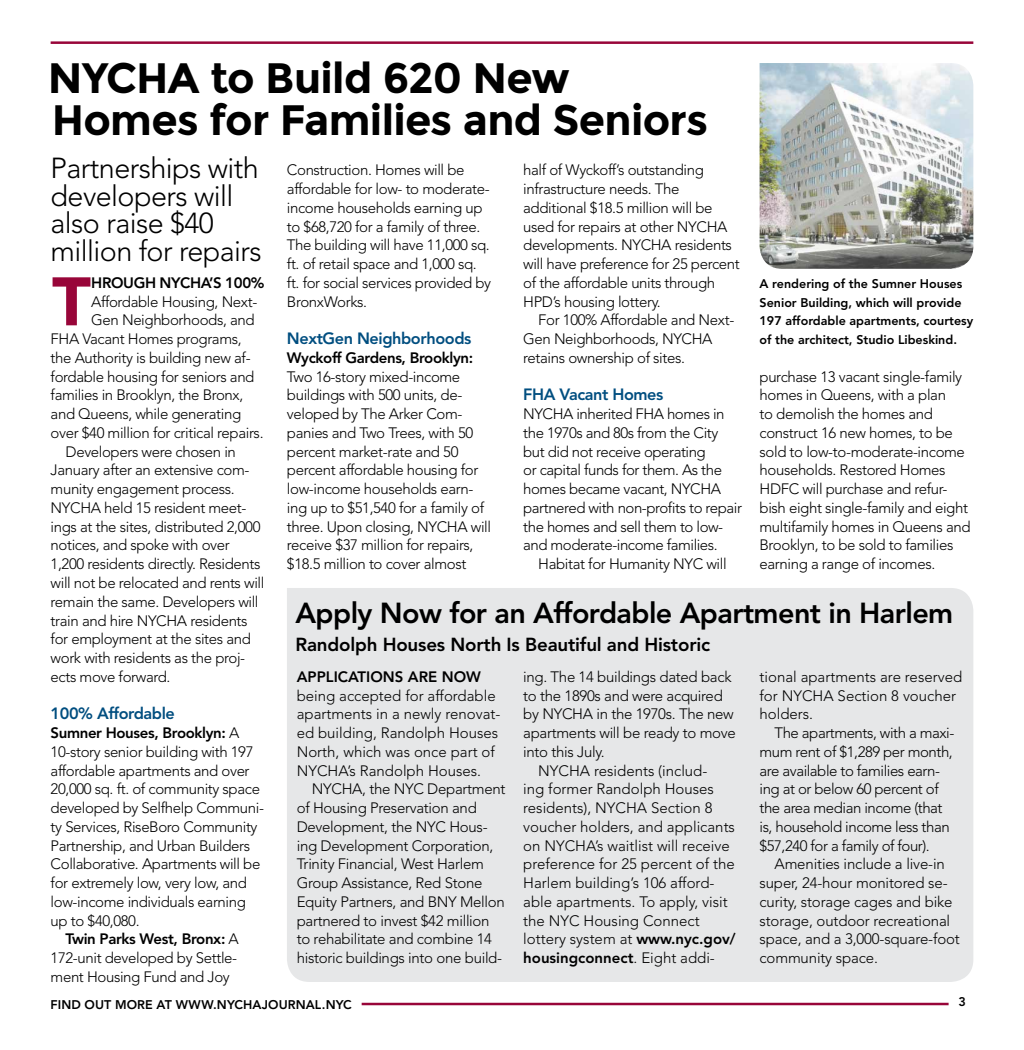
<style>
.page{position:relative;width:1024px;height:1050px;background:#fff}
.page>*{position:absolute;margin:0;border:0;box-sizing:border-box;transform-origin:0 0}
.t1{font:700 68.62px "Montserrat";color:#980539}
.t2{font:700 42.5px/42.5px "Montserrat";letter-spacing:-.015em;color:#000}
.t3{font:300 28.75px/27.5px "Avenir LT Std";letter-spacing:-.02em;color:#000}
.t4{font:800 28.75px "Avenir LT Std";letter-spacing:-.02em;color:#000}
.t5{font:800 18.75px "Avenir LT Std";letter-spacing:-.01em;color:#000}
.t6{font:800 16.25px "Avenir LT Std";letter-spacing:-.025em;color:#004e80}
.t7{font:300 15px/18.8px "Avenir LT Std";letter-spacing:-.025em;color:#000}
.t8{font:300 15px/18.8px "Avenir LT Std";color:#000}
.t9{font:800 15px "Avenir LT Std";letter-spacing:-.025em;color:#000}
.t10{font:800 15px "Avenir LT Std";color:#000}
.t11{font:800 12.5px/18.8px "Avenir LT Std";color:#000}
.s1{font-weight:300}
.s2{font-weight:800}
</style>
<div class="page">
<hr style="left:362px;top:1002px;width:586px;height:3px;background:#980539">
<hr style="left:51px;top:41px;width:922px;height:3px;background:#980539">
<img style="left:759px;top:63px;width:214px;height:206px">
<div style="left:287px;top:588px;width:686px;height:393px;background:#e6e7e8"></div>
<h2 class="t2" style="left:48px;top:56px;width:662px">NYCHA to Build 620 New<br>Homes for Families and Seniors</h2>
<h3 class="t3" style="left:51px;top:155px;width:213px">Partnerships with developers will also raise $40 million for repairs</h3>
<h1 class="t1" style="left:51px;top:260px;width:43px">T</h1>
<p class="t9" style="left:91px;top:274px;width:175px">HROUGH NYCHA’S 100%</p>
<p class="t7" style="left:523px;top:161px;width:218px">half of Wyckoff’s outstanding infrastructure needs. The additional $18.5 million will be used for repairs at other NYCHA developments. NYCHA residents will have preference for 25 percent of the affordable units through<br>HPD’s housing lottery.</p>
<p class="t7" style="left:523px;top:311px;width:213px;text-indent:15px">For 100% Affordable and Next-<br>Gen Neighborhoods, NYCHA retains ownership of sites.</p>
<p class="t6" style="left:523px;top:385px;width:142px">FHA Vacant Homes</p>
<p class="t7" style="left:523px;top:404px;width:220px">NYCHA inherited FHA homes in the 1970s and 80s from the City but did not receive operating<br>or capital funds for them. As the homes became vacant, NYCHA partnered with non-profits to repair the homes and sell them to low&shy;and moderate-income families.</p>
<p class="t7" style="left:538px;top:554px;width:190px">Habitat for Humanity NYC will</p>
<p class="t7" style="left:287px;top:161px;width:206px">Construction. Homes will be affordable for low- to moderate&shy;income households earning up to $68,720 for a family of three.<br>The building will have 11,000 sq. ft. of retail space and 1,000 sq. ft. for social services provided by<br>BronxWorks.</p>
<p class="t6" style="left:287px;top:329px;width:186px">NextGen Neighborhoods</p>
<p class="t9" style="left:287px;top:349px;width:188px">Wyckoff Gardens, Brooklyn:</p>
<p class="t7" style="left:287px;top:367px;width:206px">Two 16-story mixed-income buildings with 500 units, de&shy;veloped by The Arker Com&shy;panies and Two Trees, with 50 percent market-rate and 50 percent affordable housing for low-income households earn&shy;ing up to $51,540 for a family of three. Upon closing, NYCHA will receive $37 million for repairs, $18.5 million to cover almost</p>
<p class="t11" style="left:759px;top:274px;width:215px">A rendering of the Sumner Houses Senior Building, which will provide 197 affordable apartments, courtesy of the architect, Studio Libeskind.</p>
<p class="t7" style="left:91px;top:292px;width:168px">Affordable Housing, Next-</p>
<p class="t7" style="left:91px;top:311px;width:165px">Gen Neighborhoods, and</p>
<p class="t7" style="left:51px;top:329px;width:193px">FHA Vacant Homes programs,</p>
<p class="t7" style="left:51px;top:348px;width:201px">the Authority is building new af-</p>
<p class="t7" style="left:51px;top:367px;width:205px">fordable housing for seniors and</p>
<p class="t7" style="left:51px;top:386px;width:194px">families in Brooklyn, the Bronx,</p>
<p class="t7" style="left:51px;top:404px;width:192px">and Queens, while generating</p>
<p class="t7" style="left:51px;top:423px;width:214px">over $40 million for critical repairs.</p>
<p class="t7" style="left:66px;top:442px;width:172px">Developers were chosen in</p>
<p class="t7" style="left:51px;top:461px;width:200px">January after an extensive com-</p>
<p class="t7" style="left:51px;top:479px;width:186px">munity engagement process.</p>
<p class="t7" style="left:51px;top:498px;width:197px">NYCHA held 15 resident meet-</p>
<p class="t7" style="left:51px;top:517px;width:211px">ings at the sites, distributed 2,000</p>
<p class="t7" style="left:51px;top:536px;width:181px">notices, and spoke with over</p>
<p class="t7" style="left:51px;top:554px;width:211px">1,200 residents directly. Residents</p>
<p class="t7" style="left:51px;top:573px;width:215px">will not be relocated and rents will</p>
<p class="t7" style="left:51px;top:592px;width:209px">remain the same. Developers will</p>
<p class="t7" style="left:51px;top:611px;width:198px">train and hire NYCHA residents</p>
<p class="t7" style="left:51px;top:629px;width:202px">for employment at the sites and</p>
<p class="t7" style="left:51px;top:648px;width:196px">work with residents as the proj-</p>
<p class="t7" style="left:51px;top:667px;width:121px">ects move forward.</p>
<p class="t6" style="left:51px;top:704px;width:126px">100% Affordable</p>
<p class="t9" style="left:51px;top:724px;width:190px">Sumner Houses, Brooklyn: <span class="s1">A</span></p>
<p class="t7" style="left:51px;top:742px;width:204px">10-story senior building with 197</p>
<p class="t7" style="left:51px;top:761px;width:200px">affordable apartments and over</p>
<p class="t7" style="left:51px;top:779px;width:211px">20,000 sq. ft. of community space</p>
<p class="t7" style="left:51px;top:798px;width:215px">developed by Selfhelp Communi-</p>
<p class="t7" style="left:51px;top:817px;width:208px">ty Services, RiseBoro Community</p>
<p class="t7" style="left:51px;top:836px;width:201px">Partnership, and Urban Builders</p>
<p class="t7" style="left:51px;top:854px;width:211px">Collaborative. Apartments will be</p>
<p class="t7" style="left:51px;top:873px;width:198px">for extremely low, very low, and</p>
<p class="t7" style="left:51px;top:892px;width:197px">low-income individuals earning</p>
<p class="t7" style="left:51px;top:911px;width:90px">up to $40,080.</p>
<p class="t9" style="left:66px;top:930px;width:175px">Twin Parks West, Bronx: <span class="s1">A</span></p>
<p class="t7" style="left:51px;top:948px;width:188px">172-unit developed by Settle-</p>
<p class="t7" style="left:51px;top:967px;width:181px">ment Housing Fund and Joy</p>
<p class="t7" style="left:759px;top:367px;width:213px">purchase 13 vacant single-family homes in Queens, with a plan<br>to demolish the homes and construct 16 new homes, to be sold to low-to-moderate-income households. Restored Homes<br>HDFC will purchase and refur&shy;bish eight single-family and eight multifamily homes in Queens and<br>Brooklyn, to be sold to families earning a range of incomes.</p>
<h3 class="t4" style="left:295px;top:596px;width:659px">Apply Now for an Affordable Apartment in Harlem</h3>
<p class="t5" style="left:295px;top:633px;width:416px">Randolph Houses North Is Beautiful and Historic</p>
<p class="t10" style="left:297px;top:667px;width:186px">APPLICATIONS ARE NOW</p>
<p class="t8" style="left:297px;top:686px;width:205px">being accepted for affordable apartments in a newly renovat&shy;ed building, Randolph Houses<br>North, which was once part of<br>NYCHA’s Randolph Houses.</p>
<p class="t7" style="left:297px;top:779px;width:210px;text-indent:15px">NYCHA, the NYC Department of Housing Preservation and<br>Development, the NYC Hous&shy;ing Development Corporation,<br>Trinity Financial, West Harlem<br>Group Assistance, Red Stone<br>Equity Partners, and BNY Mellon partnered to invest $42 million to rehabilitate and combine 14 historic buildings into one build-</p>
<p class="t7" style="left:523px;top:667px;width:210px">ing. The 14 buildings dated back</p>
<p class="t7" style="left:523px;top:686px;width:201px">to the 1890s and were acquired</p>
<p class="t7" style="left:523px;top:704px;width:212px">by NYCHA in the 1970s. The new</p>
<p class="t7" style="left:523px;top:723px;width:214px">apartments will be ready to move</p>
<p class="t7" style="left:523px;top:742px;width:83px">into this July.</p>
<p class="t8" style="left:538px;top:761px;width:171px">NYCHA residents (includ-</p>
<p class="t8" style="left:523px;top:779px;width:192px">ing former Randolph Houses</p>
<p class="t8" style="left:523px;top:798px;width:191px">residents), NYCHA Section 8</p>
<p class="t8" style="left:523px;top:817px;width:213px">voucher holders, and applicants</p>
<p class="t8" style="left:523px;top:836px;width:208px">on NYCHA’s waitlist will receive</p>
<p class="t8" style="left:523px;top:854px;width:213px">preference for 25 percent of the</p>
<p class="t8" style="left:523px;top:873px;width:193px">Harlem building’s 106 afford-</p>
<p class="t8" style="left:523px;top:892px;width:206px">able apartments. To apply, visit</p>
<p class="t8" style="left:523px;top:911px;width:178px">the NYC Housing Connect</p>
<p class="t8" style="left:523px;top:929px;width:214px">lottery system at <span class="s2">www.nyc.gov/</span></p>
<p class="t10" style="left:523px;top:949px;width:193px">housingconnect<span class="s1">. Eight addi-</span></p>
<p class="t8" style="left:759px;top:667px;width:204px">tional apartments are reserved for NYCHA Section 8 voucher holders.</p>
<p class="t7" style="left:759px;top:723px;width:196px;text-indent:15px">The apartments, with a maxi&shy;mum rent of $1,289 per month, are available to families earn&shy;ing at or below 60 percent of the area median income (that is, household income less than $57,240 for a family of four).</p>
<p class="t7" style="left:759px;top:854px;width:202px;text-indent:15px">Amenities include a live-in super, 24-hour monitored se&shy;curity, storage cages and bike storage, outdoor recreational space, and a 3,000-square-foot community space.</p>
<p class="t11" style="left:51px;top:994px;width:303px">FIND OUT MORE AT WWW.NYCHAJOURNAL.NYC</p>
<p class="t11" style="left:958px;top:992px;width:9px">3</p>
</div>
